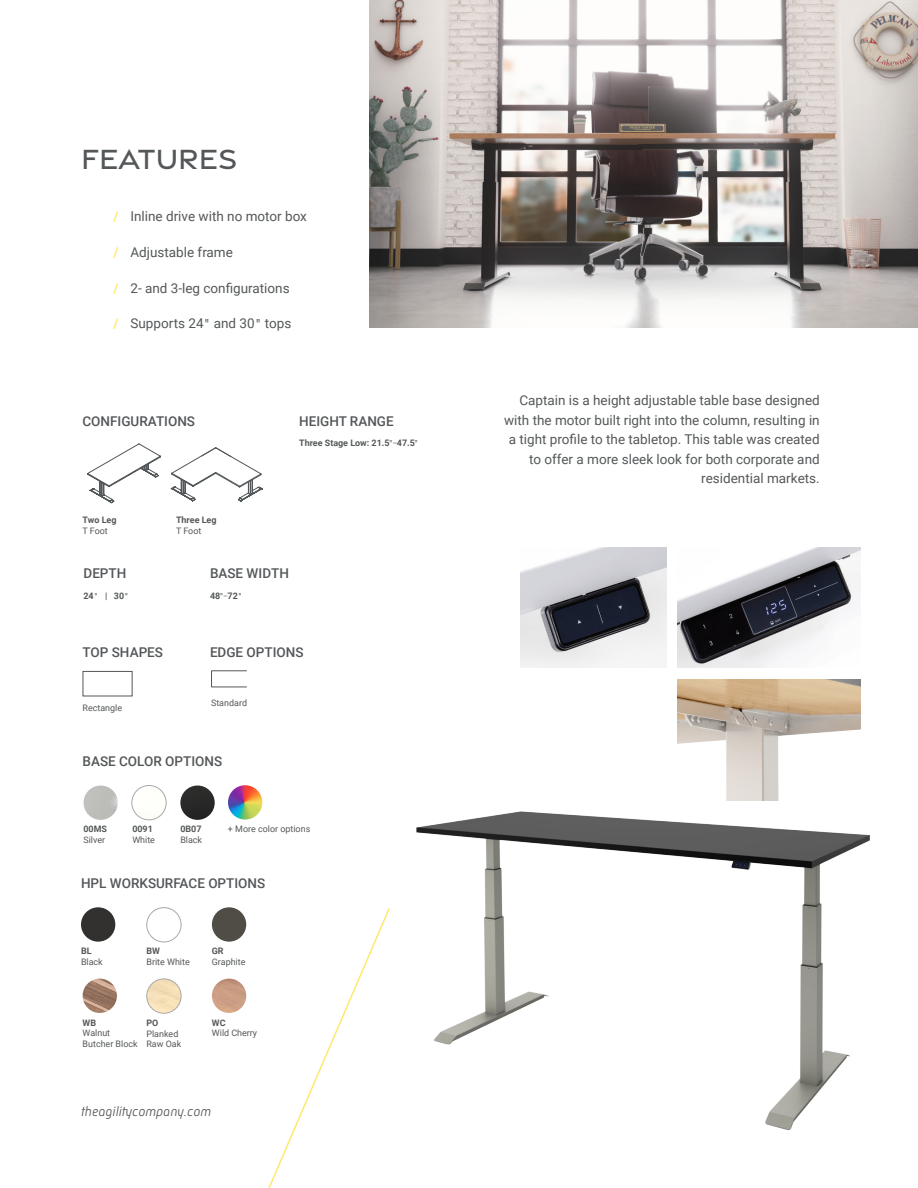
<style>
.page{position:relative;width:918px;height:1188px;background:#fff}
.page>*{position:absolute;margin:0;border:0;box-sizing:border-box;transform-origin:0 0}
.t1{font:500 30px "Gravesend Sans";color:#545759}
.t2{font:13.5px/19.5px "Roboto";color:#545759;text-align:right}
.t3{font:500 13.5px "Roboto";color:#545759}
.t4{font:italic 300 13.5px "Mic 32 New";color:#545759}
.t5{font:9px/10.5px "Roboto";color:#545759}
.t6{font:700 9px/10.5px "Roboto";color:#545759}
.s1{font-weight:700;color:#ffe86e}
.s2{font-family:"Franklin Gothic URW Cond"}
.s3{font-family:"Franklin Gothic";font-weight:400}
.s4{font-family:"Franklin Gothic URW Con Boo Ita";font-weight:400}
.s5{font-weight:400}
.s6{font-family:"Franklin Gothic URW Cond";font-weight:400}
.s7{font-weight:700}
</style>
<div class="page">
<img style="left:370px;top:0;width:548px;height:327px">
<svg style="left:81px;top:907px;width:307px;height:281px"></svg>
<img style="left:388px;top:800px;width:482px;height:331px">
<img style="left:677px;top:680px;width:184px;height:120px">
<img style="left:520px;top:548px;width:146px;height:120px">
<img style="left:677px;top:548px;width:184px;height:120px">
<svg style="left:87px;top:443px;width:74px;height:60px"></svg>
<svg style="left:171px;top:447px;width:92px;height:55px"></svg>
<div style="left:83px;top:671px;width:49px;height:25px;border:1px solid #525759"></div>
<img style="left:83px;top:979px;width:34px;height:34px;border-radius:17px">
<img style="left:147px;top:979px;width:34px;height:34px;border-radius:17px">
<div style="left:146px;top:979px;width:35px;height:35px;border:1px solid #aaa8a9;border-radius:50%"></div>
<img style="left:212px;top:979px;width:34px;height:34px;border-radius:17px">
<img style="left:81px;top:907px;width:34px;height:35px;border-radius:17px">
<img style="left:147px;top:908px;width:34px;height:34px;border-radius:17px">
<div style="left:146px;top:907px;width:35px;height:35px;border:1px solid #aaa8a9;border-radius:50%"></div>
<img style="left:212px;top:907px;width:34px;height:35px;border-radius:17px">
<img style="left:84px;top:786px;width:34px;height:34px;border-radius:17px">
<img style="left:132px;top:786px;width:34px;height:34px;border-radius:17px">
<div style="left:132px;top:785px;width:34px;height:35px;border:1px solid #aaa8a9;border-radius:50%"></div>
<img style="left:180px;top:786px;width:35px;height:34px;border-radius:17px">
<img style="left:228px;top:785px;width:34px;height:35px;border-radius:17px">
<p class="t1" style="left:81px;top:141px;width:158px">FEATURES</p>
<p class="t2" style="left:113px;top:206px;width:195px"><span class="s1">/</span> Inline drive with no motor box</p>
<p class="t2" style="left:113px;top:242px;width:121px"><span class="s1">/</span> Adjustable frame</p>
<p class="t2" style="left:113px;top:278px;width:178px"><span class="s1">/</span> 2- and 3-leg configurations</p>
<p class="t2" style="left:113px;top:313px;width:180px"><span class="s1">/</span> Supports 24<span class="s2">"</span> and 30<span class="s2">"</span> tops</p>
<p class="t3" style="left:82px;top:411px;width:114px">CONFIGURATIONS</p>
<p class="t3" style="left:299px;top:411px;width:96px">HEIGHT RANGE</p>
<p class="t6" style="left:299px;top:438px;width:120px">Three Stage Low: 21.5<span class="s3">"</span><span class="s4">−</span>47.5<span class="s3">"</span></p>
<p class="t6" style="left:82px;top:514px;width:35px">Two Leg<br><span class="s5">T Foot</span></p>
<p class="t6" style="left:176px;top:514px;width:42px">Three Leg<br><span class="s5">T Foot</span></p>
<p class="t3" style="left:84px;top:564px;width:44px">DEPTH</p>
<p class="t6" style="left:84px;top:590px;width:47px">24<span class="s6">"</span> | 30<span class="s6">"</span></p>
<p class="t3" style="left:210px;top:564px;width:80px">BASE WIDTH</p>
<p class="t6" style="left:210px;top:590px;width:34px">48<span class="s3">"</span><span class="s4">−</span>72<span class="s6">"</span></p>
<p class="t3" style="left:82px;top:642px;width:82px">TOP SHAPES</p>
<p class="t5" style="left:82px;top:702px;width:41px">Rectangle</p>
<p class="t3" style="left:210px;top:642px;width:95px">EDGE OPTIONS</p>
<p class="t5" style="left:211px;top:698px;width:38px">Standard</p>
<p class="t3" style="left:82px;top:752px;width:141px">BASE COLOR OPTIONS</p>
<p class="t5" style="left:84px;top:823px;width:25px"><span class="s7">00MS<br></span>Silver</p>
<p class="t5" style="left:132px;top:823px;width:24px"><span class="s7">0091<br></span>White</p>
<p class="t5" style="left:180px;top:823px;width:23px"><span class="s7">0B07<br></span>Black</p>
<p class="t5" style="left:228px;top:823px;width:84px">+ More color options</p>
<p class="t3" style="left:81px;top:874px;width:186px">HPL WORKSURFACE OPTIONS</p>
<p class="t5" style="left:81px;top:945px;width:23px"><span class="s7">BL<br></span>Black</p>
<p class="t5" style="left:146px;top:946px;width:45px"><span class="s7">BW<br></span>Brite White</p>
<p class="t5" style="left:212px;top:945px;width:35px"><span class="s7">GR<br></span>Graphite</p>
<p class="t5" style="left:83px;top:1017px;width:29px"><span class="s7">WB<br></span>Walnut</p>
<p class="t5" style="left:83px;top:1038px;width:57px">Butcher Block</p>
<p class="t5" style="left:146px;top:1017px;width:36px"><span class="s7">PO<br></span>Planked<br>Raw Oak</p>
<p class="t5" style="left:212px;top:1017px;width:47px"><span class="s7">WC<br></span>Wild Cherry</p>
<p class="t4" style="left:81px;top:1104px;width:132px">theagilitycompany.com</p>
<p class="t2" style="left:504px;top:390px;width:317px">Captain is a height adjustable table base designed with the motor built right into the column, resulting in a tight profile to the tabletop. This table was created to offer a more sleek look for both corporate and residential markets.</p>
</div>
